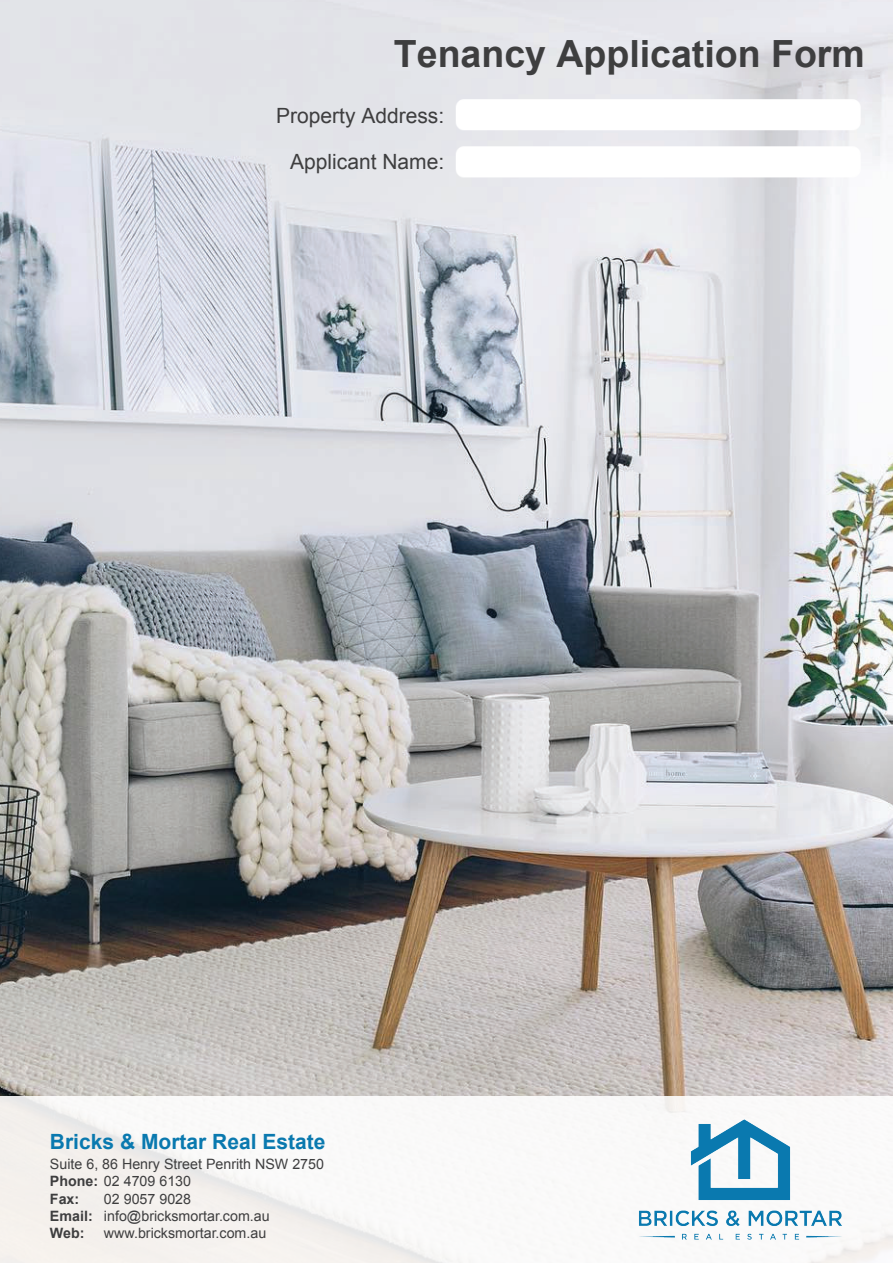
<style>
.page{position:relative;width:893px;height:1263px;background:#fff}
.page>*{position:absolute;margin:0;border:0;box-sizing:border-box;transform-origin:0 0}
.t1{font:700 37.5px "Arial";color:#3e3e3f}
.t2{font:21px "Arial";color:#3e3e3f}
.t3{font:700 21px "Arial";color:#0a79af}
.t4{font:14.25px/17.1px "Arial";color:#3e3e3f}
.s1{font-weight:700}
</style>
<div class="page">
<img style="left:0;top:0;width:893px;height:1096px">
<div style="left:0;top:1096px;width:893px;height:167px;background:linear-gradient(to right,#f4f2ef,#fbfbfc)"></div>
<img style="left:449px;top:92px;width:420px;height:46px">
<img style="left:448px;top:140px;width:420px;height:46px">
<img style="left:636px;top:1117px;width:210px;height:125px">
<h1 class="t1" style="left:394px;top:29px;width:472px">Tenancy Application Form</h1>
<h2 class="t2" style="left:276px;top:101px;width:170px">Property Address:</h2>
<h2 class="t2" style="left:290px;top:148px;width:156px">Applicant Name:</h2>
<h2 class="t3" style="left:50px;top:1128px;width:277px">Bricks &amp; Mortar Real Estate</h2>
<p class="t4" style="left:50px;top:1156px;width:276px">Suite 6, 86 Henry Street Penrith NSW 2750<br><span class="s1">Phone:</span> 02 4709 6130<br><span class="s1">Fax:</span></p>
<p class="t4" style="left:50px;top:1190px;width:221px;text-indent:54px">02 9057 9028<br><span class="s1">Email:</span> info@bricksmortar.com.au<br><span class="s1">Web:</span></p>
<p class="t4" style="left:104px;top:1224px;width:164px">www.bricksmortar.com.au</p>
</div>
